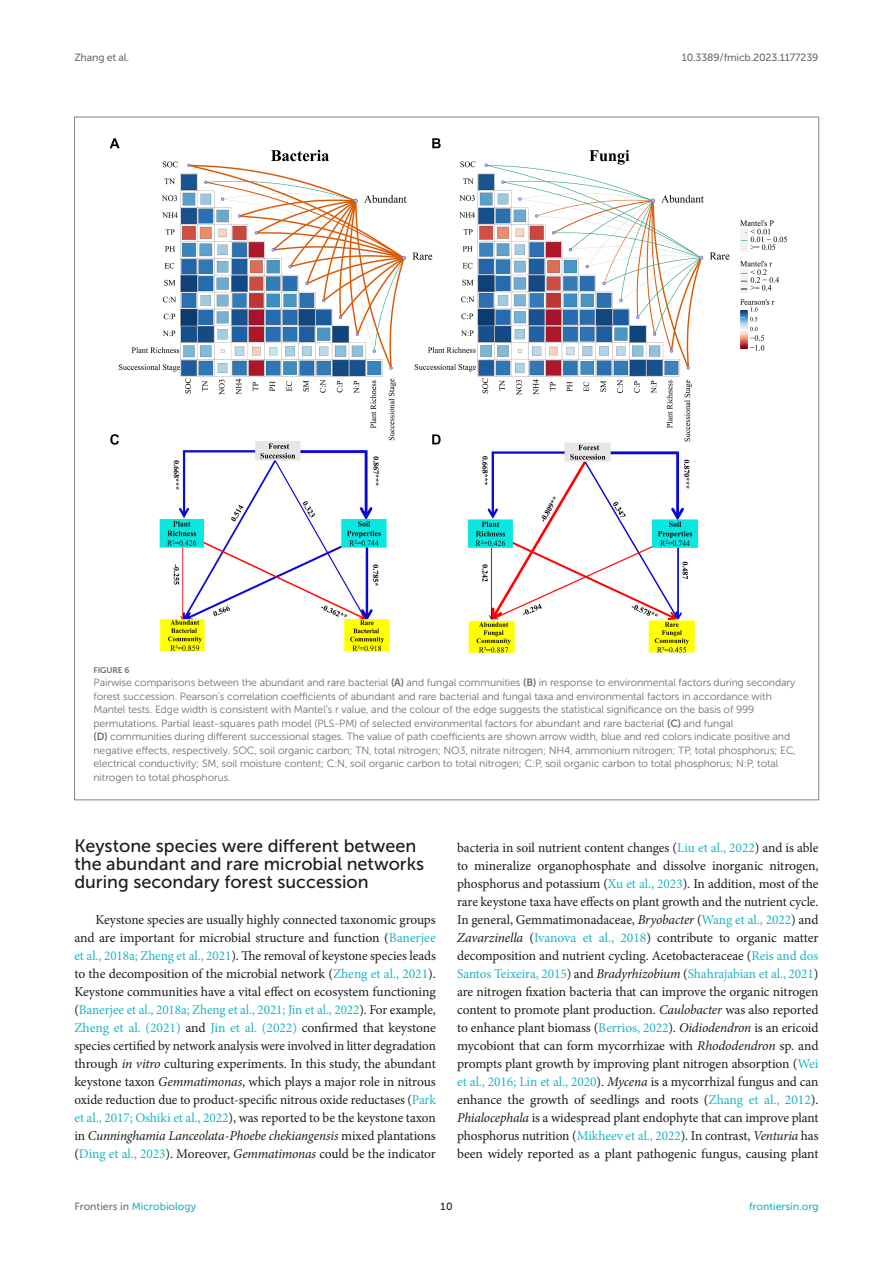
<style>
.page{position:relative;width:893px;height:1263px;background:#fff}
.page>*{position:absolute;margin:0;border:0;box-sizing:border-box;transform-origin:0 0}
.HEAD_2{font:18px/18px "Museo Sans 500";color:#1b1c1b}
.TEXT_FLUSH{font:13.5px/18px "Minion Pro";letter-spacing:-.005em;color:#1b1c1b;text-align:justify}
.FIG_LEG{font:10.5px/13.5px "Museo Sans 300";letter-spacing:-.01em;color:#706f70}
.t1{font:10.5px "Museo Sans 500";color:#1db5c3}
.t2{font:10.5px "Museo Sans 500";letter-spacing:-.015em;color:#706f70}
.t3{font:10.5px "Museo Sans 500";color:#1b1c1b}
.FIG_HD{font:8.25px "Museo Sans 700";letter-spacing:-.01em;color:#706f70}
.s1{font-family:"Museo Sans 700"}
.s2{color:#1db5c3}
.s3{font-style:italic}
.s4{color:#706f70}
</style>
<div class="page">
<img style="left:109px;top:138px;width:678px;height:515px">
<p class="t2" style="left:74px;top:51px;width:56px">Zhang et al.</p>
<p class="t2" style="left:682px;top:51px;width:138px">10.3389/fmicb.2023.1177239</p>
<p class="FIG_HD" style="left:94px;top:665px;width:37px">FIGURE 6</p>
<p class="FIG_LEG" style="left:94px;top:676px;width:704px">Pairwise comparisons between the abundant and rare bacterial <span class="s1">(A)</span> and fungal communities <span class="s1">(B)</span> in response to environmental factors during secondary forest succession. Pearson’s correlation coefficients of abundant and rare bacterial and fungal taxa and environmental factors in accordance with Mantel tests. Edge width is consistent with Mantel’s r value, and the colour of the edge suggests the statistical significance on the basis of 999 permutations. Partial least-squares path model (PLS-PM) of selected environmental factors for abundant and rare bacterial <span class="s1">(C)</span> and fungal<br><span class="s1">(D)</span> communities during different successional stages. The value of path coefficients are shown arrow width, blue and red colors indicate positive and negative effects, respectively. SOC, soil organic carbon; TN, total nitrogen; NO3, nitrate nitrogen; NH4, ammonium nitrogen; TP, total phosphorus; EC, electrical conductivity; SM, soil moisture content; C:N, soil organic carbon to total nitrogen; C:P, soil organic carbon to total phosphorus; N:P, total nitrogen to total phosphorus.</p>
<p class="HEAD_2" style="left:74px;top:837px;width:351px">Keystone species were different between the abundant and rare microbial networks during secondary forest succession</p>
<p class="TEXT_FLUSH" style="left:74px;top:911px;width:363px;text-indent:21px">Keystone species are usually highly connected taxonomic groups and are important for microbial structure and function (<span class="s2">Banerjee et al., 2018a; Zheng et al., 2021</span>). The removal of keystone species leads to the decomposition of the microbial network (<span class="s2">Zheng et al., 2021</span>).<br>Keystone communities have a vital effect on ecosystem functioning (<span class="s2">Banerjee et al., 2018a; Zheng et al., 2021; Jin et al., 2022</span>). For example, <span class="s2">Zheng et al. (2021)</span> and <span class="s2">Jin et al. (2022)</span> confirmed that keystone species certified by network analysis were involved in litter degradation through <span class="s3">in vitro</span> culturing experiments. In this study, the abundant keystone taxon <span class="s3">Gemmatimonas</span>, which plays a major role in nitrous oxide reduction due to product-specific nitrous oxide reductases (<span class="s2">Park et al., 2017; Oshiki et al., 2022</span>), was reported to be the keystone taxon in <span class="s3">Cunninghamia Lanceolata</span>-<span class="s3">Phoebe chekiangensis</span> mixed plantations (<span class="s2">Ding et al., 2023</span>). Moreover, <span class="s3">Gemmatimonas</span> could be the indicator</p>
<p class="TEXT_FLUSH" style="left:457px;top:839px;width:363px">bacteria in soil nutrient content changes (<span class="s2">Liu et al., 2022</span>) and is able to mineralize organophosphate and dissolve inorganic nitrogen, phosphorus and potassium (<span class="s2">Xu et al., 2023</span>). In addition, most of the rare keystone taxa have effects on plant growth and the nutrient cycle.<br>In general, Gemmatimonadaceae, <span class="s3">Bryobacter</span> (<span class="s2">Wang et al., 2022</span>) and <span class="s3">Zavarzinella</span> (<span class="s2">Ivanova et al., 2018</span>) contribute to organic matter decomposition and nutrient cycling. Acetobacteraceae (<span class="s2">Reis and dos Santos Teixeira, 2015</span>) and <span class="s3">Bradyrhizobium</span> (<span class="s2">Shahrajabian et al., 2021</span>) are nitrogen fixation bacteria that can improve the organic nitrogen content to promote plant production. <span class="s3">Caulobacter</span> was also reported to enhance plant biomass (<span class="s2">Berrios, 2022</span>). <span class="s3">Oidiodendron</span> is an ericoid mycobiont that can form mycorrhizae with <span class="s3">Rhododendron</span> sp. and prompts plant growth by improving plant nitrogen absorption (<span class="s2">Wei et al., 2016; Lin et al., 2020</span>). <span class="s3">Mycena</span> is a mycorrhizal fungus and can enhance the growth of seedlings and roots (<span class="s2">Zhang et al., 2012</span>).<br><span class="s3">Phialocephala</span> is a widespread plant endophyte that can improve plant phosphorus nutrition (<span class="s2">Mikheev et al., 2022</span>). In contrast, <span class="s3">Venturia</span> has been widely reported as a plant pathogenic fungus, causing plant</p>
<p class="t1" style="left:74px;top:1200px;width:123px"><span class="s4">Frontiers in</span> Microbiology</p>
<p class="t3" style="left:440px;top:1200px;width:14px">10</p>
<p class="t1" style="left:749px;top:1200px;width:71px">frontiersin.org</p>
</div>
